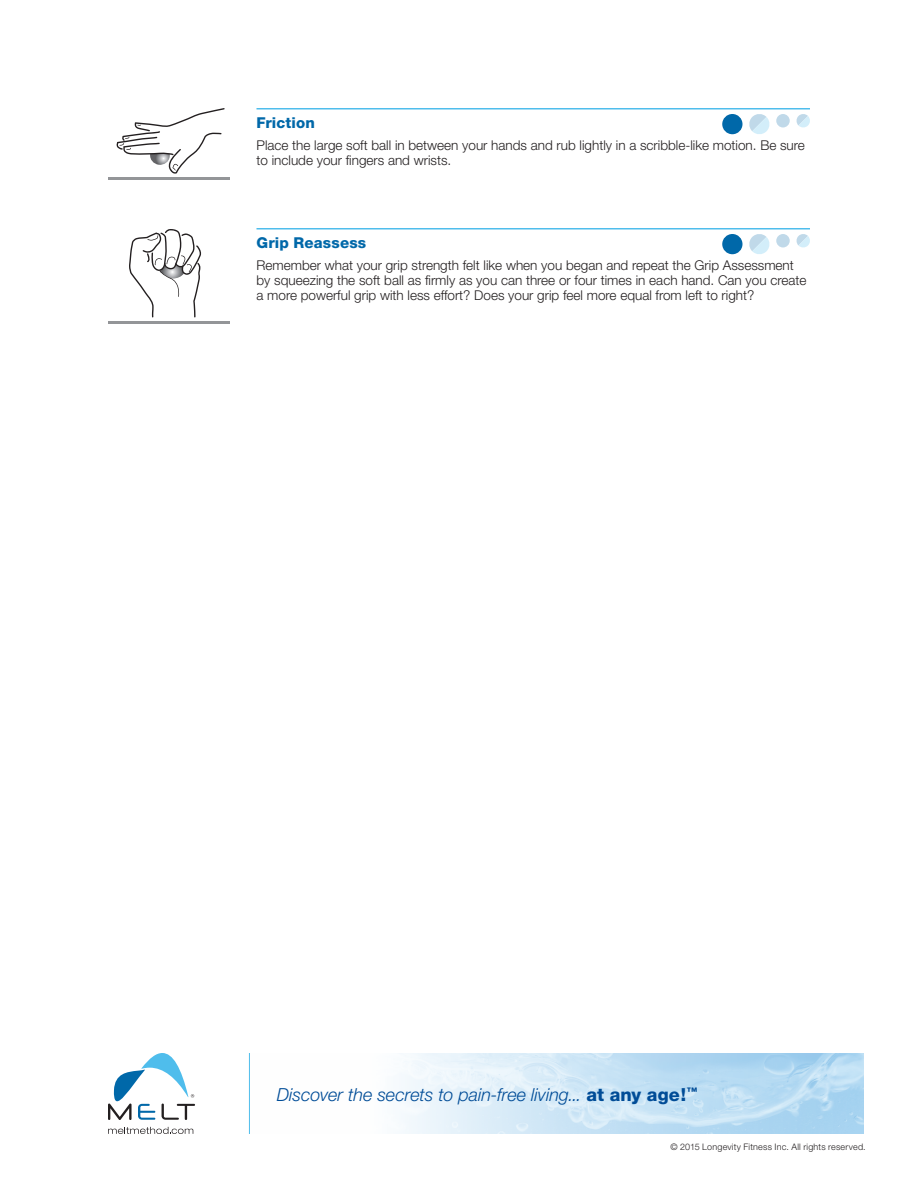
<style>
.page{position:relative;width:918px;height:1188px;background:#fff}
.page>*{position:absolute;margin:0;border:0;box-sizing:border-box;transform-origin:0 0}
.t1{font:italic 300 18px "Helvetica Neue";letter-spacing:-.005em;color:#004c97}
.Subhead{font:800 15px "Helvetica Neue";letter-spacing:.01em;color:#0068a9}
.Text{font:300 13.5px/15px "Helvetica Neue";color:#231f20}
.t2{font:300 9px "Helvetica Neue";letter-spacing:.025em;color:#231f20}
.s1{font-weight:800;font-style:normal}
</style>
<div class="page">
<svg style="left:401px;top:1053px;width:463px;height:81px;background:#c9e4f5"></svg>
<svg style="left:108px;top:1053px;width:87px;height:67px"></svg>
<svg style="left:108px;top:1127px;width:85px;height:7px"></svg>
<hr style="left:249px;top:1053px;width:1px;height:81px;background:#4fbdec">
<hr style="left:256px;top:108px;width:554px;height:2px;background:#4fbdec">
<hr style="left:256px;top:228px;width:554px;height:2px;background:#4fbdec">
<div style="left:722px;top:234px;width:20px;height:20px;background:#0068a9;border-radius:50%"></div>
<div style="left:722px;top:114px;width:20px;height:20px;background:#0068a9;border-radius:50%"></div>
<svg style="left:749px;top:234px;width:21px;height:20px"></svg>
<svg style="left:749px;top:114px;width:21px;height:20px"></svg>
<div style="left:776px;top:234px;width:14px;height:14px;background:#c0d9e9;border-radius:50%"></div>
<div style="left:776px;top:114px;width:14px;height:14px;background:#c0d9e9;border-radius:50%"></div>
<svg style="left:796px;top:234px;width:14px;height:14px"></svg>
<svg style="left:796px;top:114px;width:14px;height:14px"></svg>
<hr style="left:108px;top:177px;width:122px;height:3px;background:#939598">
<svg style="left:116px;top:108px;width:109px;height:66px"></svg>
<hr style="left:108px;top:321px;width:122px;height:3px;background:#939598">
<svg style="left:129px;top:229px;width:73px;height:88px"></svg>
<p class="Subhead" style="left:256px;top:113px;width:60px">Friction</p>
<p class="Text" style="left:256px;top:137px;width:550px">Place the large soft ball in between your hands and rub lightly in a scribble-like motion. Be sure to include your fingers and wrists.</p>
<p class="Subhead" style="left:256px;top:233px;width:111px">Grip Reassess</p>
<p class="Text" style="left:256px;top:257px;width:551px">Remember what your grip strength felt like when you began and repeat the Grip Assessment by squeezing the soft ball as firmly as you can three or four times in each hand. Can you create a more powerful grip with less effort? Does your grip feel more equal from left to right?</p>
<h1 class="t1" style="left:277px;top:1084px;width:422px">Discover the secrets to pain-free living... <span class="s1">at any age!</span><sup>™</sup></h1>
<p class="t2" style="left:670px;top:1141px;width:197px">© 2015 Longevity Fitness Inc. All rights reserved.</p>
</div>
